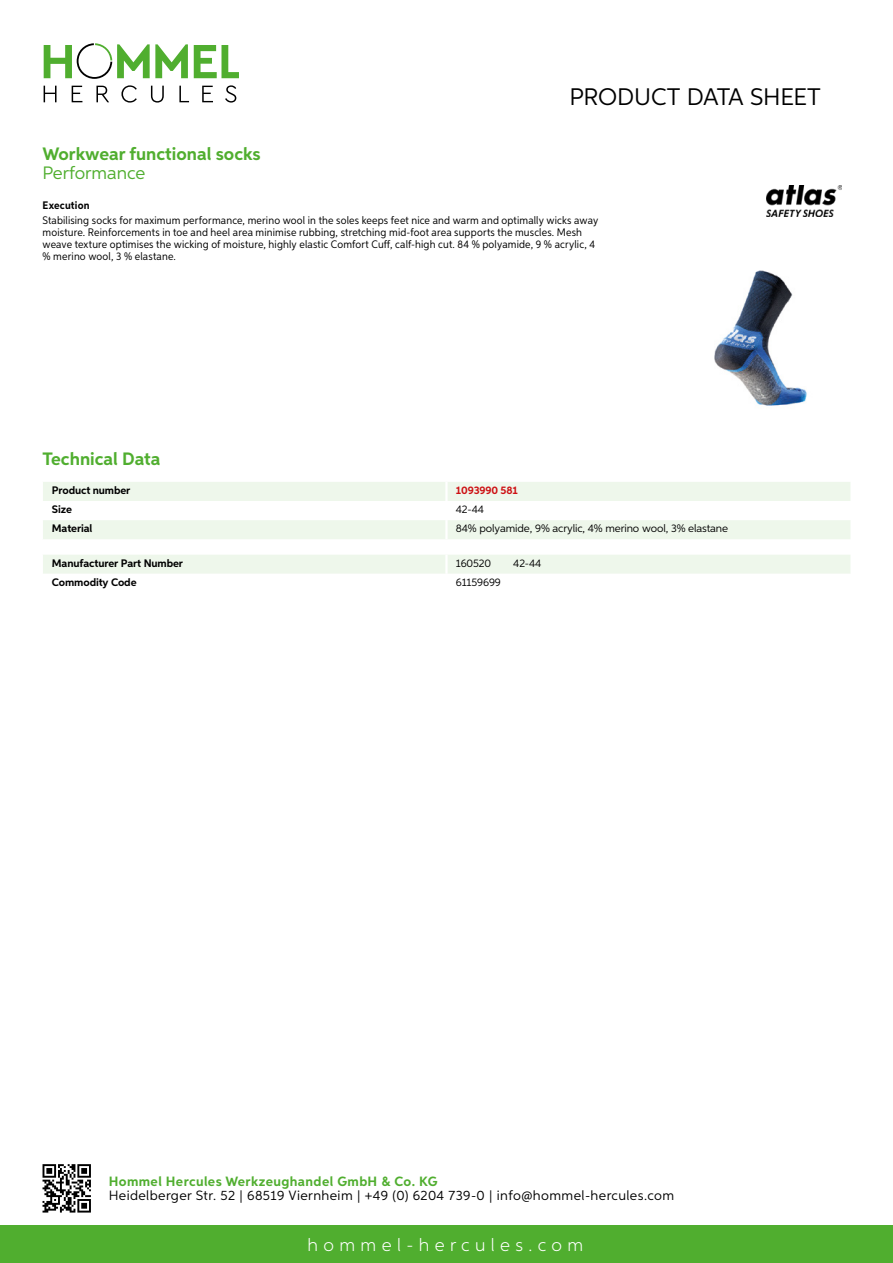
<style>
.page{position:relative;width:893px;height:1263px;background:#fff}
.page>*{position:absolute;margin:0;border:0;box-sizing:border-box;transform-origin:0 0}
.t1{font:24px "Aspira";letter-spacing:-.01em;color:#000}
.t2{font:700 18px "Aspira";color:#50ae2f}
.t3{font:300 18px "Aspira";letter-spacing:.3em;color:#fff}
.t4{font:18px "Aspira";letter-spacing:-.005em;color:#50ae2f}
.t5{font:13.5px "Aspira";letter-spacing:.03em;color:#000}
.t6{font:700 13.5px "Aspira";letter-spacing:.03em;color:#50ae2f}
.t7{font:10.95px/12px "Aspira Nar";letter-spacing:.015em;color:#000}
.t8{font:10.95px "Aspira";letter-spacing:-.01em;color:#000}
.t9{font:700 10.95px "Aspira";letter-spacing:-.01em;color:#000}
.t10{font:700 10.95px "Aspira";letter-spacing:-.01em;color:#cd1013}
.t11{font:700 10.95px "Aspira Nar";letter-spacing:.015em;color:#000}
</style>
<div class="page">
<div style="left:0;top:1226px;width:893px;height:37px;background:#50ae2f"></div>
<svg style="left:43px;top:1164px;width:48px;height:48px"></svg>
<svg style="left:194px;top:45px;width:45px;height:33px"></svg>
<svg style="left:44px;top:43px;width:144px;height:36px"></svg>
<svg style="left:44px;top:86px;width:13px;height:16px"></svg>
<svg style="left:72px;top:86px;width:10px;height:16px"></svg>
<svg style="left:96px;top:86px;width:13px;height:16px"></svg>
<svg style="left:121px;top:85px;width:16px;height:18px"></svg>
<svg style="left:151px;top:86px;width:13px;height:17px"></svg>
<svg style="left:179px;top:86px;width:10px;height:16px"></svg>
<svg style="left:202px;top:86px;width:11px;height:16px"></svg>
<svg style="left:225px;top:85px;width:11px;height:18px"></svg>
<svg style="left:43px;top:482px;width:807px;height:57px"></svg>
<hr style="left:445px;top:520px;width:3px;height:19px;background:#fff">
<div style="left:43px;top:555px;width:807px;height:19px;background:#eef7eb"></div>
<img style="left:714px;top:270px;width:93px;height:136px">
<img style="left:766px;top:185px;width:76px;height:32px">
<h1 class="t1" style="left:569px;top:82px;width:253px">Product data sh eet</h1>
<h2 class="t2" style="left:43px;top:142px;width:220px">Workwear functional socks</h2>
<h2 class="t4" style="left:43px;top:162px;width:104px">Performance</h2>
<p class="t11" style="left:43px;top:199px;width:49px">Execution</p>
<p class="t7" style="left:43px;top:214px;width:557px">Stabilising socks for maximum performance, merino wool in the soles keeps feet nice and warm and optimally wicks away moisture. Reinforcements in toe and heel area minimise rubbing, stretching mid-foot area supports the muscles. Mesh weave texture optimises the wicking of moisture, highly elastic Comfort Cuff, calf-high cut. 84 % polyamide, 9 % acrylic, 4 % merino wool, 3 % elastane.</p>
<h2 class="t2" style="left:43px;top:448px;width:120px">Technical Data</h2>
<p class="t9" style="left:52px;top:483px;width:80px">Product number</p>
<p class="t10" style="left:456px;top:483px;width:64px">1093990 581</p>
<p class="t9" style="left:52px;top:502px;width:22px">Size</p>
<p class="t8" style="left:456px;top:502px;width:30px">42-44</p>
<p class="t9" style="left:52px;top:521px;width:42px">Material</p>
<p class="t8" style="left:456px;top:522px;width:274px">84% polyamide, 9% acrylic, 4% merino wool, 3% elastane</p>
<p class="t9" style="left:52px;top:556px;width:133px">Manufacturer Part Number</p>
<p class="t8" style="left:456px;top:556px;width:37px">160520</p>
<p class="t8" style="left:513px;top:556px;width:30px">42-44</p>
<p class="t9" style="left:52px;top:575px;width:86px">Commodity Code</p>
<p class="t8" style="left:456px;top:575px;width:47px">61159699</p>
<p class="t6" style="left:109px;top:1172px;width:330px">Hommel Hercules Werkzeughandel GmbH &amp; Co. KG</p>
<p class="t5" style="left:109px;top:1187px;width:567px">Heidelberger Str. 52 | 68519 Viernheim | +49 (0) 6204 739-0 | info@hommel-hercules.com</p>
<h2 class="t3" style="left:307px;top:1234px;width:277px">hommel-hercules.com</h2>
</div>
